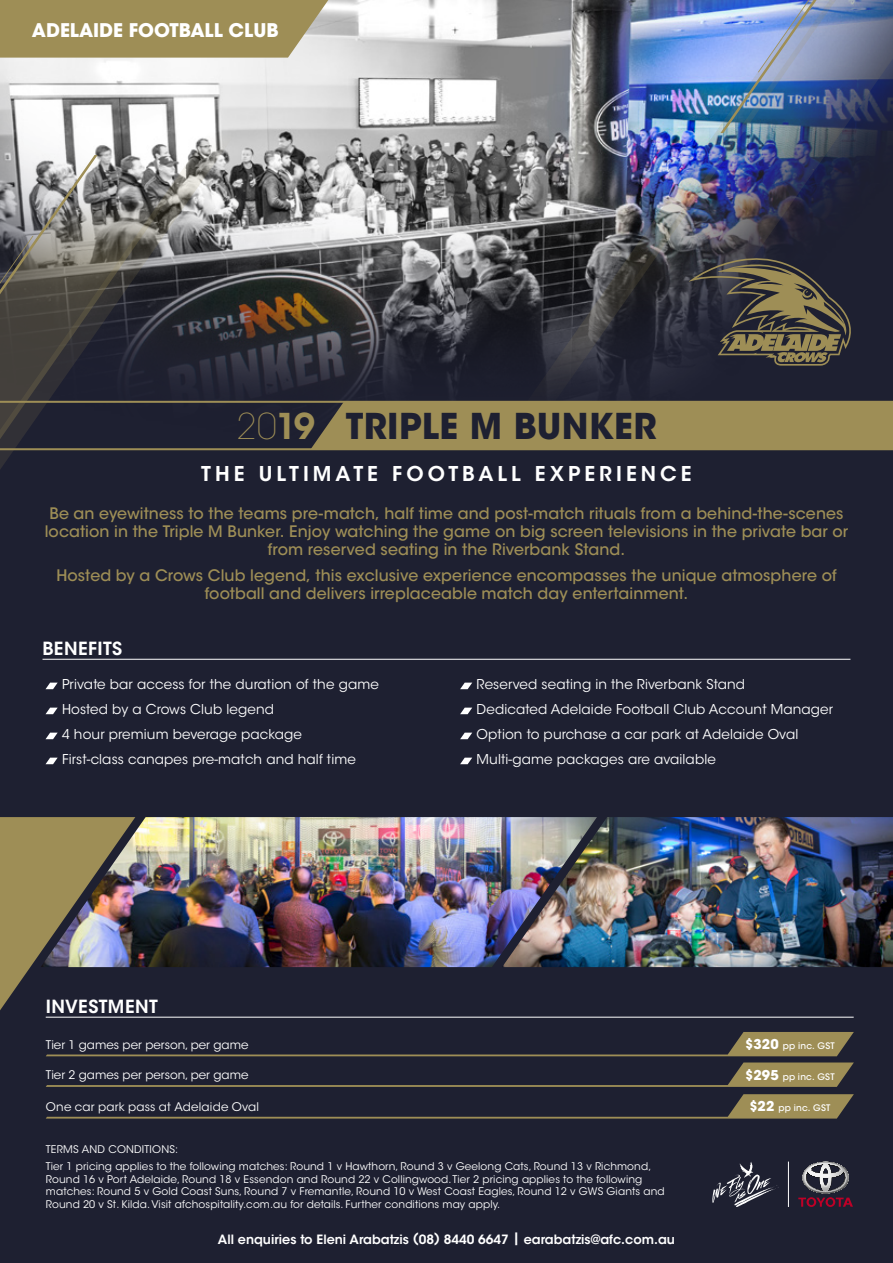
<style>
.page{position:relative;width:893px;height:1263px;background:#1e2031}
.page>*{position:absolute;margin:0;border:0;box-sizing:border-box;transform-origin:0 0}
.t1{font:700 35.4px "ITC Avant Garde Std";letter-spacing:.01em;color:#1e2031}
.t2{font:600 20.25px "ITC Avant Garde Std";letter-spacing:.2em;color:#fff}
.t3{font:700 18.75px "ITC Avant Garde Std";color:#fff}
.t4{font:600 18px "ITC Avant Garde Std";letter-spacing:.025em;color:#fff}
.t5{font:500 15.75px/18px "ITC Avant Garde Std";letter-spacing:.005em;color:#9e8e56;text-align:center}
.t6{font:13.5px/25px "ITC Avant Garde Std";letter-spacing:.01em;color:#fff}
.t7{font:600 12.75px "ITC Avant Garde Std";color:#fff}
.t8{font:11.85px "ITC Avant Garde Std";color:#fff}
.t9{font:10.5px/12.6px "ITC Avant Garde Std";letter-spacing:.01em;color:#fff}
.t10{font:500 9px "ITC Avant Garde Std";letter-spacing:.025em;color:#fff}
.s1{font-weight:200;color:#9e8e56}
.s2{font-weight:600;color:#9e8e56}
.s3{font-weight:700;font-size:13.5px}
</style>
<div class="page">
<img style="left:0;top:0;width:469px;height:451px">
<img style="left:135px;top:817px;width:367px;height:150px">
<img style="left:502px;top:817px;width:391px;height:150px">
<img style="left:0;top:817px;width:135px;height:193px">
<img style="left:469px;top:0;width:424px;height:451px">
<svg style="left:0;top:81px;width:272px;height:388px"></svg>
<img style="left:720px;top:0;width:98px;height:133px">
<svg style="left:0;top:155px;width:98px;height:185px"></svg>
<svg style="left:689px;top:258px;width:162px;height:108px"></svg>
<svg style="left:0;top:401px;width:893px;height:49px"></svg>
<hr style="left:43px;top:659px;width:807px;height:1px;background:#fff">
<svg style="left:46px;top:683px;width:12px;height:6px"></svg>
<svg style="left:46px;top:708px;width:12px;height:6px"></svg>
<svg style="left:46px;top:733px;width:12px;height:6px"></svg>
<svg style="left:46px;top:758px;width:12px;height:6px"></svg>
<svg style="left:460px;top:683px;width:12px;height:6px"></svg>
<svg style="left:460px;top:708px;width:12px;height:6px"></svg>
<svg style="left:460px;top:733px;width:12px;height:6px"></svg>
<svg style="left:460px;top:758px;width:12px;height:6px"></svg>
<svg style="left:0;top:0;width:328px;height:58px"></svg>
<svg style="left:46px;top:1032px;width:808px;height:24px"></svg>
<svg style="left:46px;top:1062px;width:808px;height:25px"></svg>
<svg style="left:46px;top:1094px;width:808px;height:24px"></svg>
<hr style="left:46px;top:1017px;width:808px;height:1px;background:#fff">
<svg style="left:712px;top:1162px;width:67px;height:45px"></svg>
<svg style="left:798px;top:1161px;width:55px;height:46px"></svg>
<hr style="left:788px;top:1161px;width:1px;height:46px;background:#fff">
<h3 class="t3" style="left:32px;top:18px;width:248px">ADELAIDE FOOTBALL CLUB</h3>
<h1 class="t1" style="left:237px;top:403px;width:421px"><span class="s1">20</span><span class="s2">19</span> TRIPLE M BUNKER</h1>
<h2 class="t2" style="left:201px;top:460px;width:492px">THE ULTIMATE FOOTBALL EXPERIENCE</h2>
<p class="t5" style="left:45px;top:504px;width:805px">Be an eyewitness to the teams pre-match, half time and post-match rituals from a behind-the-scenes location in the Triple M Bunker. Enjoy watching the game on big screen televisions in the private bar or from reserved seating in the Riverbank Stand.</p>
<h3 class="t5" style="left:56px;top:567px;width:782px">Hosted by a Crows Club legend, this exclusive experience encompasses the unique atmosphere of football and delivers irreplaceable match day entertainment.</h3>
<h3 class="t4" style="left:43px;top:637px;width:81px">BENEFITS</h3>
<p class="t6" style="left:62px;top:672px;width:318px">Private bar access for the duration of the game Hosted by a Crows Club legend<br>4 hour premium beverage package<br>First-class canapes pre-match and half time</p>
<p class="t6" style="left:477px;top:672px;width:358px">Reserved seating in the Riverbank Stand<br>Dedicated Adelaide Football Club Account Manager Option to purchase a car park at Adelaide Oval Multi-game packages are available</p>
<h3 class="t4" style="left:46px;top:994px;width:114px">INVESTMENT</h3>
<p class="t8" style="left:46px;top:1037px;width:204px">Tier 1 games per person, per game</p>
<p class="t8" style="left:46px;top:1067px;width:204px">Tier 2 games per person, per game</p>
<p class="t8" style="left:46px;top:1099px;width:215px">One car park pass at Adelaide Oval</p>
<p class="t9" style="left:46px;top:1141px;width:607px;line-height:16.8px">TERMS AND CONDITIONS:<br>Tier 1 pricing applies to the following matches: Round 1 v Hawthorn, Round 3 v Geelong Cats, Round 13 v Richmond,</p>
<p class="t9" style="left:46px;top:1172px;width:620px">Round 16 v Port Adelaide, Round 18 v Essendon and Round 22 v Collingwood. Tier 2 pricing applies to the following matches: Round 5 v Gold Coast Suns, Round 7 v Fremantle, Round 10 v West Coast Eagles, Round 12 v GWS Giants and<br>Round 20 v St. Kilda. Visit afchospitality.com.au for details. Further conditions may apply.</p>
<p class="t7" style="left:218px;top:1231px;width:458px">All enquiries to Eleni Arabatzis (08) 8440 6647 | earabatzis@afc.com.au</p>
<p class="t10" style="left:745px;top:1040px;width:91px"><span class="s3">$320</span> pp inc. GST</p>
<p class="t10" style="left:745px;top:1071px;width:91px"><span class="s3">$295</span> pp inc. GST</p>
<p class="t10" style="left:749px;top:1102px;width:83px"><span class="s3">$22</span> pp inc. GST</p>
</div>
